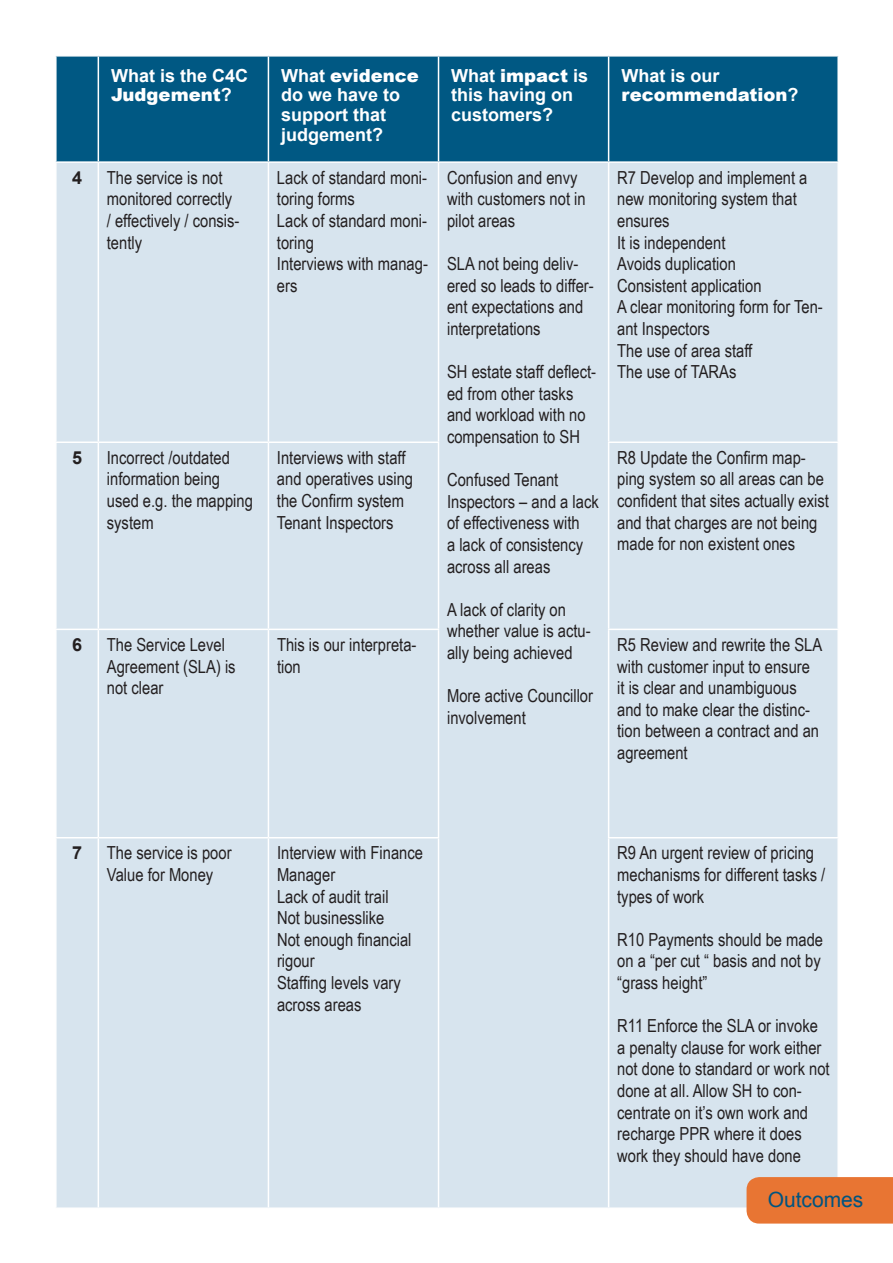
<style>
.page{position:relative;width:893px;height:1263px;background:#fff}
.page>*{position:absolute;margin:0;border:0;box-sizing:border-box;transform-origin:0 0}
.t1{font:21px "Arial";color:#005480}
.t2{font:18px/21.6px "Arial Narrow";color:#231f20}
.t3{font:700 18px/19.8px "Arial";color:#fff}
.t4{font:900 18px/19.8px "Arial";color:#fff}
.t5{font:700 18px "Arial";color:#231f20}
.s1{font-weight:900}
.s2{font-weight:700}
</style>
<div class="page">
<div style="left:57px;top:57px;width:780px;height:104px;background:#005883"></div>
<div style="left:57px;top:163px;width:780px;height:1044px;background:#d7e4ee"></div>
<hr style="left:98px;top:57px;width:1px;height:104px;background:#fff">
<hr style="left:268px;top:57px;width:1px;height:104px;background:#fff">
<hr style="left:438px;top:57px;width:1px;height:104px;background:#fff">
<hr style="left:608px;top:57px;width:1px;height:104px;background:#fff">
<hr style="left:98px;top:163px;width:1px;height:278px;background:#fff">
<hr style="left:268px;top:163px;width:1px;height:278px;background:#fff">
<hr style="left:438px;top:163px;width:1px;height:278px;background:#fff">
<hr style="left:608px;top:163px;width:1px;height:278px;background:#fff">
<hr style="left:55px;top:441px;width:43px;height:2px;background:#fff">
<hr style="left:98px;top:441px;width:170px;height:2px;background:#fff">
<hr style="left:98px;top:443px;width:1px;height:186px;background:#fff">
<hr style="left:268px;top:441px;width:171px;height:2px;background:#fff">
<hr style="left:268px;top:443px;width:1px;height:186px;background:#fff">
<hr style="left:438px;top:443px;width:1px;height:186px;background:#fff">
<hr style="left:608px;top:441px;width:231px;height:2px;background:#fff">
<hr style="left:608px;top:443px;width:1px;height:186px;background:#fff">
<hr style="left:55px;top:629px;width:43px;height:1px;background:#fff">
<hr style="left:98px;top:629px;width:170px;height:1px;background:#fff">
<hr style="left:98px;top:630px;width:1px;height:207px;background:#fff">
<hr style="left:268px;top:629px;width:171px;height:1px;background:#fff">
<hr style="left:268px;top:630px;width:1px;height:207px;background:#fff">
<hr style="left:438px;top:630px;width:1px;height:207px;background:#fff">
<hr style="left:608px;top:629px;width:231px;height:1px;background:#fff">
<hr style="left:608px;top:630px;width:1px;height:207px;background:#fff">
<hr style="left:55px;top:837px;width:43px;height:1px;background:#fff">
<hr style="left:98px;top:837px;width:170px;height:1px;background:#fff">
<hr style="left:98px;top:838px;width:1px;height:369px;background:#fff">
<hr style="left:268px;top:837px;width:171px;height:1px;background:#fff">
<hr style="left:268px;top:838px;width:1px;height:369px;background:#fff">
<hr style="left:438px;top:838px;width:1px;height:369px;background:#fff">
<hr style="left:608px;top:837px;width:231px;height:1px;background:#fff">
<hr style="left:608px;top:838px;width:1px;height:369px;background:#fff">
<div style="left:746px;top:1177px;width:147px;height:46px;background:#e87533"></div>
<p class="t3" style="left:111px;top:66px;width:139px">What is the C4C<br><span class="s1">Judgement</span>?</p>
<p class="t3" style="left:281px;top:66px;width:139px">What <span class="s1">evidence </span>do we have to support that judgement?</p>
<p class="t3" style="left:451px;top:66px;width:139px">What <span class="s1">impact</span> is this having on customers?</p>
<p class="t4" style="left:621px;top:65px;width:179px"><span class="s2">What is our </span>recommendation<span class="s2">?</span></p>
<p class="t5" style="left:72px;top:166px;width:12px">4</p>
<p class="t2" style="left:107px;top:166px;width:134px">The service is not monitored correctly / effectively / consis&shy;tently</p>
<p class="t2" style="left:277px;top:166px;width:152px">Lack of standard moni&shy;toring forms<br>Lack of standard moni&shy;toring<br>Interviews with manag&shy;ers</p>
<p class="t2" style="left:447px;top:166px;width:140px">Confusion and envy with customers not in pilot areas</p>
<p class="t2" style="left:617px;top:166px;width:207px">R7 Develop and implement a new monitoring system that ensures<br>It is independent<br>Avoids duplication<br>Consistent application<br>A clear monitoring form for Ten&shy;ant Inspectors<br>The use of area staff<br>The use of TARAs</p>
<p class="t2" style="left:447px;top:252px;width:148px">SLA not being deliv&shy;ered so leads to differ&shy;ent expectations and interpretations</p>
<p class="t2" style="left:447px;top:360px;width:151px">SH estate staff deflect&shy;ed from other tasks and workload with no compensation to SH</p>
<p class="t2" style="left:447px;top:468px;width:153px">Confused Tenant<br>Inspectors – and a lack of effectiveness with<br>a lack of consistency across all areas</p>
<p class="t2" style="left:447px;top:598px;width:145px">A lack of clarity on whether value is actu&shy;ally being achieved</p>
<p class="t2" style="left:447px;top:684px;width:147px">More active Councillor involvement</p>
<p class="t5" style="left:72px;top:446px;width:12px">5</p>
<p class="t2" style="left:107px;top:446px;width:148px">Incorrect /outdated information being used e.g. the mapping system</p>
<p class="t2" style="left:277px;top:446px;width:138px">Interviews with staff and operatives using the Confirm system<br>Tenant Inspectors</p>
<p class="t2" style="left:617px;top:446px;width:213px">R8 Update the Confirm map&shy;ping system so all areas can be confident that sites actually exist and that charges are not being made for non existent ones</p>
<p class="t5" style="left:72px;top:633px;width:12px">6</p>
<p class="t2" style="left:107px;top:633px;width:130px">The Service Level<br>Agreement (SLA) is not clear</p>
<p class="t2" style="left:277px;top:633px;width:141px">This is our interpreta&shy;tion</p>
<p class="t2" style="left:617px;top:633px;width:207px">R5 Review and rewrite the SLA with customer input to ensure<br>it is clear and unambiguous and to make clear the distinc&shy;tion between a contract and an agreement</p>
<p class="t5" style="left:72px;top:841px;width:12px">7</p>
<p class="t2" style="left:107px;top:841px;width:126px">The service is poor<br>Value for Money</p>
<p class="t2" style="left:277px;top:841px;width:148px">Interview with Finance<br>Manager<br>Lack of audit trail<br>Not businesslike<br>Not enough financial rigour<br>Staffing levels vary across areas</p>
<p class="t2" style="left:617px;top:841px;width:210px">R9 An urgent review of pricing mechanisms for different tasks / types of work</p>
<p class="t2" style="left:617px;top:928px;width:207px">R10 Payments should be made on a “per cut “ basis and not by “grass height”</p>
<p class="t2" style="left:617px;top:1014px;width:214px">R11 Enforce the SLA or invoke a penalty clause for work either not done to standard or work not done at all. Allow SH to con&shy;centrate on it’s own work and recharge PPR where it does work they should have done</p>
<p class="t1" style="left:768px;top:1185px;width:97px">Outcomes</p>
</div>
